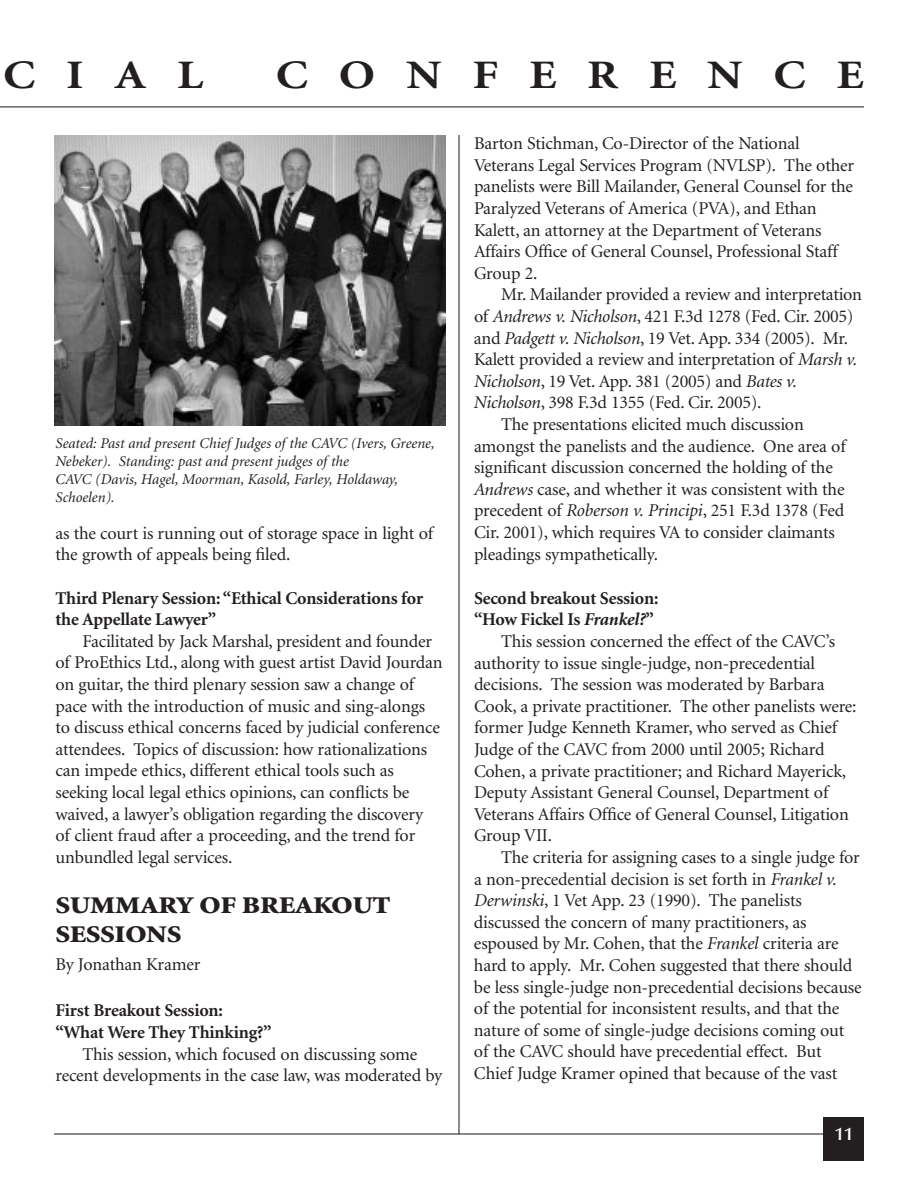
<style>
.page{position:relative;width:918px;height:1188px;background:#fff}
.page>*{position:absolute;margin:0;border:0;box-sizing:border-box;transform-origin:0 0}
.t1{font:700 40.5px "Minion";letter-spacing:.635em;color:#231f20;scale:1.2 1}
.t2{font:900 24px/28.8px "Minion";letter-spacing:-.01em;color:#231f20;scale:1.2 1}
.t3{font:18px/21.6px "Minion";letter-spacing:-.01em;color:#231f20}
.t4{font:700 18px/21.6px "Minion";letter-spacing:-.01em;color:#231f20}
.t5{font:600 18px "Optima";color:#fff}
.t6{font:italic 15px/18px "Minion";color:#231f20}
.s1{font-style:italic}
</style>
<div class="page">
<hr style="left:54px;top:1133px;width:789px;height:2px;background:#231f20">
<div style="left:823px;top:1117px;width:41px;height:44px;background:#231f20"></div>
<hr style="left:0;top:106px;width:864px;height:1px;background:#231f20">
<img style="left:54px;top:135px;width:392px;height:290px">
<hr style="left:458px;top:135px;width:2px;height:999px;background:#231f20">
<h1 class="t1" style="left:3px;top:59px;width:168px">CIAL</h1>
<h1 class="t1" style="left:276px;top:59px;width:491px">CONFERENCE</h1>
<p class="t6" style="left:56px;top:436px;width:381px">Seated: Past and present Chief Judges of the CAVC (Ivers, Greene, Nebeker). Standing: past and present judges of the<br>CAVC (Davis, Hagel, Moorman, Kasold, Farley, Holdaway, Schoelen).</p>
<p class="t3" style="left:56px;top:524px;width:379px">as the court is running out of storage space in light of the growth of appeals being filed.</p>
<p class="t4" style="left:56px;top:588px;width:369px">Third Plenary Session: “Ethical Considerations for the Appellate Lawyer”</p>
<p class="t3" style="left:56px;top:632px;width:389px;text-indent:27px">Facilitated by Jack Marshal, president and founder of ProEthics Ltd., along with guest artist David Jourdan on guitar, the third plenary session saw a change of pace with the introduction of music and sing-alongs to discuss ethical concerns faced by judicial conference attendees. Topics of discussion: how rationalizations can impede ethics, different ethical tools such as seeking local legal ethics opinions, can conflicts be waived, a lawyer’s obligation regarding the discovery<br>of client fraud after a proceeding, and the trend for unbundled legal services.</p>
<h2 class="t2" style="left:56px;top:893px;width:281px">SUMMARY OF BREAKOUT<br>SESSIONS</h2>
<p class="t3" style="left:56px;top:955px;width:146px">By Jonathan Kramer</p>
<p class="t4" style="left:56px;top:1001px;width:218px">First Breakout Session: “What Were They Thinking?”</p>
<p class="t3" style="left:56px;top:1045px;width:388px;text-align:center">This session, which focused on discussing some<br>recent developments in the case law, was moderated by</p>
<p class="t3" style="left:474px;top:134px;width:382px">Barton Stichman, Co-Director of the National Veterans Legal Services Program (NVLSP). The other panelists were Bill Mailander, General Counsel for the Paralyzed Veterans of America (PVA), and Ethan Kalett, an attorney at the Department of Veterans Affairs Office of General Counsel, Professional Staff Group 2.</p>
<p class="t3" style="left:501px;top:285px;width:363px">Mr. Mailander provided a review and interpretation</p>
<p class="t3" style="left:474px;top:307px;width:381px">of <span class="s1">Andrews v. Nicholson</span>, 421 F.3d 1278 (Fed. Cir. 2005)</p>
<p class="t3" style="left:474px;top:329px;width:376px">and <span class="s1">Padgett v. Nicholson</span>, 19 Vet. App. 334 (2005). Mr.</p>
<p class="t3" style="left:474px;top:350px;width:385px">Kalett provided a review and interpretation of <span class="s1">Marsh v.</span></p>
<p class="t3" style="left:474px;top:372px;width:325px"><span class="s1">Nicholson</span>, 19 Vet. App. 381 (2005) and <span class="s1">Bates v.</span></p>
<p class="t3" style="left:474px;top:393px;width:289px"><span class="s1">Nicholson</span>, 398 F.3d 1355 (Fed. Cir. 2005).</p>
<p class="t3" style="left:501px;top:415px;width:304px">The presentations elicited much discussion</p>
<p class="t3" style="left:474px;top:437px;width:373px">amongst the panelists and the audience. One area of</p>
<p class="t3" style="left:474px;top:458px;width:360px">significant discussion concerned the holding of the</p>
<p class="t3" style="left:474px;top:480px;width:372px"><span class="s1">Andrews</span> case, and whether it was consistent with the</p>
<p class="t3" style="left:474px;top:501px;width:372px">precedent of <span class="s1">Roberson v. Principi</span>, 251 F.3d 1378 (Fed</p>
<p class="t3" style="left:474px;top:523px;width:362px">Cir. 2001), which requires VA to consider claimants</p>
<p class="t3" style="left:474px;top:545px;width:186px">pleadings sympathetically.</p>
<p class="t4" style="left:474px;top:589px;width:186px">Second breakout Session:</p>
<p class="t4" style="left:474px;top:610px;width:181px">“How Fickel Is <span class="s1">Frankel?</span>”</p>
<p class="t3" style="left:501px;top:632px;width:336px">This session concerned the effect of the CAVC’s</p>
<p class="t3" style="left:474px;top:654px;width:343px">authority to issue single-judge, non-precedential</p>
<p class="t3" style="left:474px;top:675px;width:352px">decisions. The session was moderated by Barbara</p>
<p class="t3" style="left:474px;top:697px;width:384px">Cook, a private practitioner. The other panelists were:</p>
<p class="t3" style="left:474px;top:718px;width:365px">former Judge Kenneth Kramer, who served as Chief</p>
<p class="t3" style="left:474px;top:740px;width:352px">Judge of the CAVC from 2000 until 2005; Richard</p>
<p class="t3" style="left:474px;top:762px;width:374px">Cohen, a private practitioner; and Richard Mayerick,</p>
<p class="t3" style="left:474px;top:783px;width:356px">Deputy Assistant General Counsel, Department of</p>
<p class="t3" style="left:474px;top:805px;width:376px">Veterans Affairs Office of General Counsel, Litigation</p>
<p class="t3" style="left:474px;top:826px;width:80px">Group VII.</p>
<p class="t3" style="left:501px;top:848px;width:360px">The criteria for assigning cases to a single judge for</p>
<p class="t3" style="left:474px;top:870px;width:365px">a non-precedential decision is set forth in <span class="s1">Frankel v.</span></p>
<p class="t3" style="left:474px;top:891px;width:329px"><span class="s1">Derwinski</span>, 1 Vet App. 23 (1990). The panelists</p>
<p class="t3" style="left:474px;top:913px;width:334px">discussed the concern of many practitioners, as</p>
<p class="t3" style="left:474px;top:934px;width:366px">espoused by Mr. Cohen, that the <span class="s1">Frankel</span> criteria are</p>
<p class="t3" style="left:474px;top:956px;width:380px">hard to apply. Mr. Cohen suggested that there should</p>
<p class="t3" style="left:474px;top:978px;width:389px">be less single-judge non-precedential decisions because</p>
<p class="t3" style="left:474px;top:999px;width:367px">of the potential for inconsistent results, and that the</p>
<p class="t3" style="left:474px;top:1021px;width:372px">nature of some of single-judge decisions coming out</p>
<p class="t3" style="left:474px;top:1042px;width:349px">of the CAVC should have precedential effect. But</p>
<p class="t3" style="left:474px;top:1064px;width:365px">Chief Judge Kramer opined that because of the vast</p>
<p class="t5" style="left:834px;top:1126px;width:20px">11</p>
</div>
